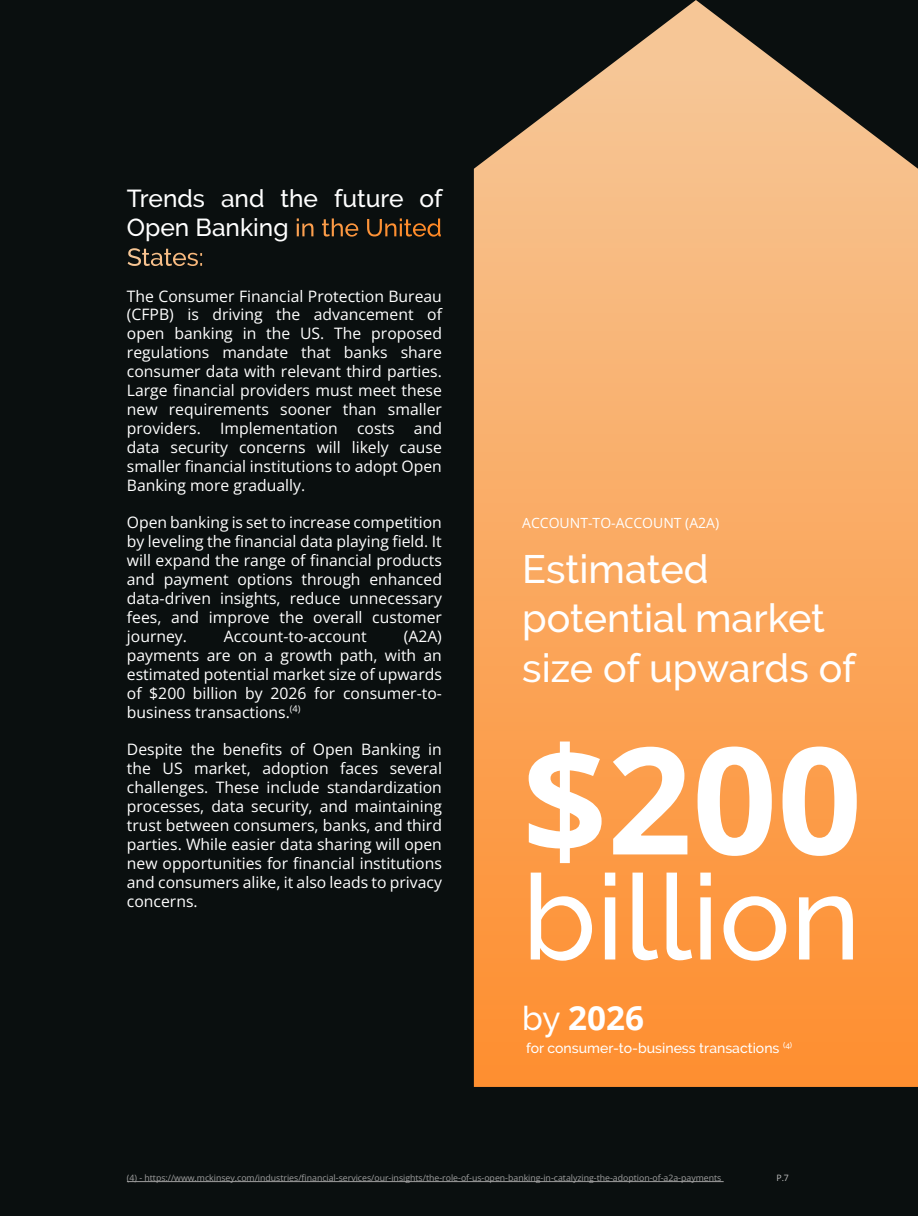
<style>
.page{position:relative;width:918px;height:1216px;background:#fff}
.page>*{position:absolute;margin:0;border:0;box-sizing:border-box;transform-origin:0 0}
.t1{font:700 148.75px "Open Sans";color:#fff}
.t2{font:500 119px "Raleway";color:#fff}
.t3{font:500 39.55px/49.4px "Raleway";color:#fff}
.t4{font:700 33.25px "Open Sans";color:#fff}
.t5{font:500 24.5px/29.4px "Raleway";color:#fff;text-align:justify}
.t6{font:15.75px/18.9px "Open Sans";color:#fff;text-align:justify}
.t7{font:500 14px "Raleway";color:#fff}
.t8{font:14px "Open Sans";color:#fff}
.t9{font:8.75px "Open Sans";color:#9f9f9f}
.t10{font:8.75px "Open Sans";color:#c2c2c2}
.s1{font-family:"Raleway";font-weight:500}
</style>
<div class="page">
<div style="left:0;top:0;width:918px;height:1215px;background:#0a0f0f"></div>
<hr style="left:127px;top:1181px;width:596px;height:1px;background:#9f9f9f">
<svg style="left:474px;top:0;width:444px;height:1086px;background:#e79c59"></svg>
<h3 class="t5" style="left:127px;top:184px;width:317px">Trends and the future of Open Banking in the United States:</h3>
<p class="t6" style="left:127px;top:286px;width:317px">The Consumer Financial Protection Bureau (CFPB) is driving the advancement of open banking in the US. The proposed regulations mandate that banks share consumer data with relevant third parties.<br>Large financial providers must meet these new requirements sooner than smaller providers. Implementation costs and data security concerns will likely cause smaller financial institutions to adopt Open Banking more gradually.</p>
<p class="t6" style="left:127px;top:513px;width:317px">Open banking is set to increase competition by leveling the financial data playing field. It will expand the range of financial products and payment options through enhanced data-driven insights, reduce unnecessary fees, and improve the overall customer journey.</p>
<p class="t6" style="left:127px;top:626px;width:317px;text-indent:277px">(A2A) payments are on a growth path, with an estimated potential market size of upwards of $200 billion by 2026 for consumer-to&shy;business transactions.<sup>(4)</sup></p>
<p class="t6" style="left:127px;top:739px;width:317px">Despite the benefits of Open Banking in the US market, adoption faces several challenges. These include standardization processes, data security, and maintaining trust between consumers, banks, and third parties. While easier data sharing will open new opportunities for financial institutions and consumers alike, it also leads to privacy concerns.</p>
<p class="t6" style="left:224px;top:626px;width:144px">Account-to-account</p>
<p class="t8" style="left:522px;top:513px;width:198px">ACCOUNT-TO-ACCOUNT (A2A)</p>
<h3 class="t3" style="left:522px;top:544px;width:335px">Estimated potential market size of upwards of</h3>
<h1 class="t1" style="left:522px;top:695px;width:341px">$200</h1>
<h2 class="t2" style="left:522px;top:848px;width:340px">billion</h2>
<h3 class="t4" style="left:522px;top:993px;width:123px"><span class="s1">by</span> 2026</h3>
<p class="t7" style="left:526px;top:1039px;width:267px">for consumer-to-business transactions <sup>(4)</sup></p>
<p class="t9" style="left:127px;top:1171px;width:596px">(4) - https://www.mckinsey.com/industries/financial-services/our-insights/the-role-of-us-open-banking-in-catalyzing-the-adoption-of-a2a-payments</p>
<p class="t10" style="left:776px;top:1171px;width:14px">P.7</p>
</div>
